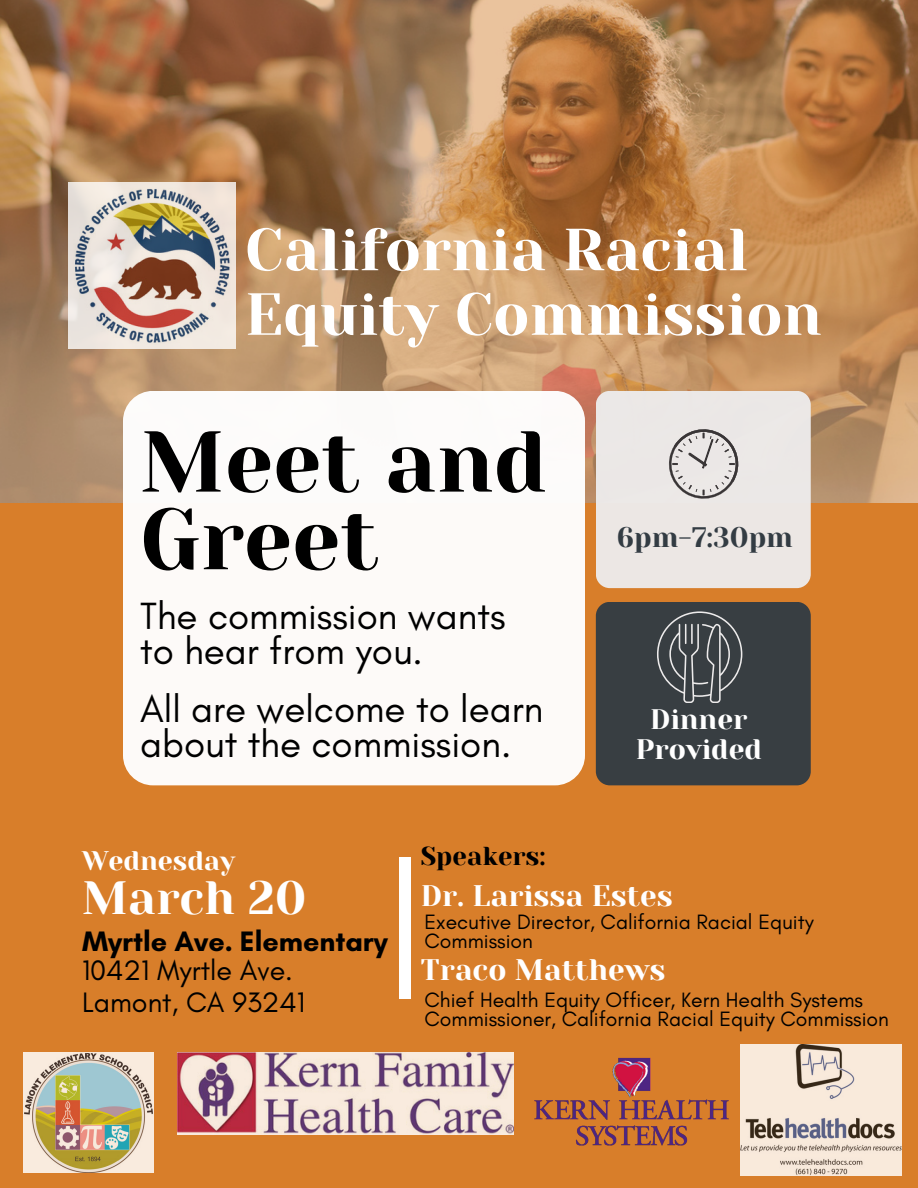
<style>
.page{position:relative;width:918px;height:1188px;background:#d87e2a}
.page>*{position:absolute;margin:0;border:0;box-sizing:border-box;transform-origin:0 0}
.t1{font:86.1px/77.7px "Yeseva One";color:#000}
.t2{font:59.25px/64.5px "Yeseva One";color:#fff}
.t3{font:46.5px "Yeseva One";color:#fff}
.t4{font:38.55px/34.8px "Glacial Indifference";color:#000}
.t5{font:29.7px "Yeseva One";color:#fff}
.t6{font:28.65px/30.3px "Glacial Indifference";color:#000}
.t7{font:28.05px/30.2px "Yeseva One";color:#fff;text-align:center}
.t8{font:28.05px "Yeseva One";color:#333c43}
.t9{font:26.85px "Yeseva One";color:#fff}
.t10{font:25.8px "Yeseva One";color:#000}
.t11{font:21.15px/19px "Glacial Indifference";color:#000}
.s1{font-weight:700}
</style>
<div class="page">
<img style="left:0;top:0;width:918px;height:503px">
<div style="left:123px;top:391px;width:462px;height:394px;background:#fdfaf8;border-radius:30px"></div>
<div style="left:400px;top:857px;width:11px;height:141px;background:#fff"></div>
<div style="left:596px;top:602px;width:215px;height:183px;background:#333c43;border-radius:14px"></div>
<div style="left:596px;top:391px;width:215px;height:197px;background:#edebeb;border-radius:14px"></div>
<svg style="left:669px;top:429px;width:70px;height:70px"></svg>
<img style="left:740px;top:1044px;width:161px;height:132px">
<img style="left:178px;top:1052px;width:335px;height:82px">
<img style="left:534px;top:1057px;width:195px;height:89px">
<img style="left:23px;top:1052px;width:131px;height:121px">
<img style="left:69px;top:182px;width:166px;height:167px">
<svg style="left:657px;top:611px;width:85px;height:92px"></svg>
<h2 class="t2" style="left:245px;top:218px;width:578px">California Racial<br>Equity Commission</h2>
<p class="t1" style="left:140px;top:424px;width:409px">Meet and<br>Greet</p>
<p class="t4" style="left:140px;top:598px;width:367px">The commission wants to hear from you.</p>
<h5 class="t4" style="left:140px;top:691px;width:405px">All are welcome to learn about the commission.</h5>
<h5 class="t8" style="left:617px;top:521px;width:178px">6pm-7:30pm</h5>
<h6 class="t7" style="left:636px;top:704px;width:128px">Dinner<br>Provided</h6>
<h4 class="t9" style="left:82px;top:845px;width:155px">Wednesday</h4>
<h1 class="t3" style="left:82px;top:871px;width:226px">March 20</h1>
<h4 class="t6" style="left:82px;top:926px;width:307px"><span class="s1">Myrtle Ave. Elementary<br></span>10421 Myrtle Ave.<br>Lamont, CA 93241</h4>
<p class="t10" style="left:421px;top:841px;width:126px">Speakers:</p>
<h5 class="t5" style="left:421px;top:879px;width:253px">Dr. Larissa Estes</h5>
<p class="t11" style="left:425px;top:912px;width:391px">Executive Director, California Racial Equity<br>Commission</p>
<h5 class="t5" style="left:421px;top:952px;width:246px">Traco Matthews</h5>
<h5 class="t11" style="left:425px;top:990px;width:440px">Chief Health Equity Officer, Kern Health Systems</h5>
<h3 class="t11" style="left:425px;top:1009px;width:466px">Commissioner, California Racial Equity Commission</h3>
</div>
